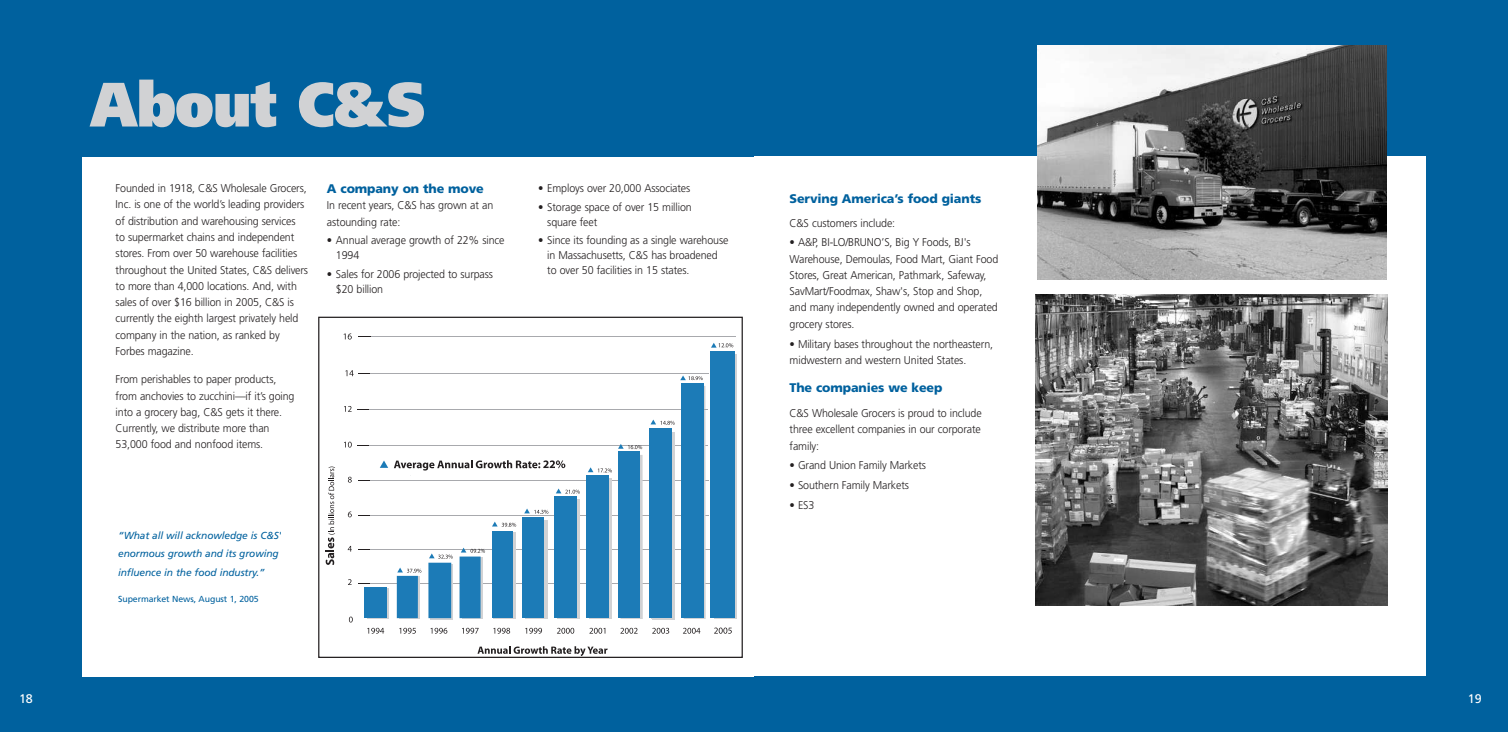
<style>
.page{position:relative;width:1508px;height:732px;background:#fff}
.page>*{position:absolute;margin:0;border:0;box-sizing:border-box;transform-origin:0 0}
.t1{font:900 62.5px "Frutiger";letter-spacing:-.015em;color:#d1d2d4;scale:.9 1}
.t2{font:900 12.5px "Frutiger";letter-spacing:-.01em;color:#00619e}
.t3{font:12.5px "Frutiger";color:#fff}
.t4{font:300 11.25px/16.2px "Frutiger";letter-spacing:-.01em;color:#231f20;scale:.95 1}
.t5{font:italic 10.12px/18.8px "Frutiger";letter-spacing:-.01em;color:#00619e}
.t6{font:8.75px "Frutiger";letter-spacing:-.01em;color:#00619e}
</style>
<div class="page">
<div style="left:0;top:0;width:754px;height:731px;background:#00619e"></div>
<div style="left:82px;top:156px;width:672px;height:520px;background:#fff"></div>
<div style="left:318px;top:316px;width:425px;height:341px;border:1px solid #231f20"></div>
<hr style="left:358px;top:444px;width:350px;height:1px;background:#a8a9ad">
<hr style="left:359px;top:514px;width:349px;height:1px;background:#a8a9ad">
<hr style="left:358px;top:549px;width:351px;height:1px;background:#a8a9ad">
<hr style="left:358px;top:583px;width:351px;height:1px;background:#a8a9ad">
<hr style="left:359px;top:480px;width:350px;height:1px;background:#a8a9ad">
<svg style="left:358px;top:480px;width:12px;height:1px"></svg>
<svg style="left:358px;top:549px;width:12px;height:1px"></svg>
<svg style="left:358px;top:583px;width:12px;height:1px"></svg>
<div style="left:367px;top:588px;width:22px;height:30px;background:#d1d2d4"></div>
<div style="left:399px;top:576px;width:21px;height:42px;background:#d1d2d4"></div>
<div style="left:430px;top:563px;width:23px;height:55px;background:#acc0ce"></div>
<div style="left:462px;top:557px;width:20px;height:61px;background:#679fc3"></div>
<div style="left:493px;top:532px;width:23px;height:86px;background:linear-gradient(to bottom,#d1d2d4,#d1d2d4)"></div>
<div style="left:525px;top:520px;width:22px;height:98px;background:#d1d2d4"></div>
<div style="left:557px;top:499px;width:22px;height:119px;background:linear-gradient(to bottom,#d1d2d4,#d1d2d4)"></div>
<div style="left:589px;top:478px;width:22px;height:140px;background:#d1d2d4"></div>
<div style="left:620px;top:454px;width:23px;height:164px;background:#d1d2d4"></div>
<div style="left:652px;top:432px;width:22px;height:186px;background:#d1d2d4"></div>
<div style="left:683px;top:385px;width:22px;height:233px;background:#1c7bb7"></div>
<svg style="left:367px;top:627px;width:17px;height:6px"></svg>
<svg style="left:399px;top:627px;width:17px;height:6px"></svg>
<svg style="left:430px;top:627px;width:17px;height:6px"></svg>
<svg style="left:462px;top:627px;width:16px;height:6px"></svg>
<svg style="left:493px;top:627px;width:17px;height:6px"></svg>
<svg style="left:525px;top:627px;width:17px;height:6px"></svg>
<svg style="left:557px;top:627px;width:17px;height:6px"></svg>
<svg style="left:589px;top:627px;width:16px;height:6px"></svg>
<svg style="left:620px;top:627px;width:17px;height:6px"></svg>
<svg style="left:652px;top:627px;width:17px;height:6px"></svg>
<svg style="left:683px;top:627px;width:17px;height:6px"></svg>
<svg style="left:477px;top:646px;width:130px;height:9px"></svg>
<svg style="left:344px;top:406px;width:7px;height:5px"></svg>
<svg style="left:344px;top:441px;width:25px;height:6px"></svg>
<svg style="left:348px;top:476px;width:4px;height:6px"></svg>
<svg style="left:348px;top:511px;width:4px;height:6px"></svg>
<svg style="left:348px;top:545px;width:4px;height:6px"></svg>
<svg style="left:349px;top:616px;width:4px;height:6px"></svg>
<svg style="left:325px;top:466px;width:10px;height:98px"></svg>
<svg style="left:429px;top:553px;width:24px;height:5px"></svg>
<svg style="left:461px;top:547px;width:24px;height:5px"></svg>
<svg style="left:492px;top:521px;width:24px;height:5px"></svg>
<svg style="left:524px;top:508px;width:24px;height:6px"></svg>
<svg style="left:556px;top:488px;width:24px;height:5px"></svg>
<svg style="left:588px;top:467px;width:24px;height:5px"></svg>
<svg style="left:680px;top:375px;width:23px;height:5px"></svg>
<svg style="left:650px;top:419px;width:24px;height:6px"></svg>
<svg style="left:397px;top:567px;width:24px;height:5px"></svg>
<svg style="left:380px;top:460px;width:8px;height:7px"></svg>
<hr style="left:359px;top:373px;width:350px;height:1px;background:#a8a9ad">
<hr style="left:359px;top:336px;width:377px;height:1px;background:#a8a9ad">
<svg style="left:358px;top:336px;width:13px;height:1px"></svg>
<hr style="left:359px;top:408px;width:349px;height:1px;background:#a8a9ad">
<svg style="left:344px;top:333px;width:8px;height:6px"></svg>
<svg style="left:345px;top:370px;width:25px;height:6px"></svg>
<div style="left:714px;top:354px;width:22px;height:264px;background:#1c7bb7"></div>
<svg style="left:714px;top:627px;width:18px;height:6px"></svg>
<svg style="left:711px;top:343px;width:22px;height:4px"></svg>
<svg style="left:394px;top:460px;width:171px;height:11px"></svg>
<div style="left:364px;top:587px;width:23px;height:31px;background:#1c7bb7"></div>
<div style="left:397px;top:575px;width:21px;height:43px;background:#1c7bb7"></div>
<div style="left:428px;top:562px;width:23px;height:56px;background:#1c7bb7"></div>
<div style="left:459px;top:556px;width:21px;height:62px;background:#1c7bb7"></div>
<div style="left:492px;top:531px;width:20px;height:86px;background:#1c7bb7"></div>
<div style="left:523px;top:517px;width:21px;height:100px;background:#1c7bb7"></div>
<div style="left:554px;top:496px;width:22px;height:122px;background:#1c7bb7"></div>
<div style="left:587px;top:475px;width:22px;height:142px;background:#1c7bb7"></div>
<div style="left:618px;top:451px;width:22px;height:166px;background:#1c7bb7"></div>
<div style="left:649px;top:428px;width:23px;height:189px;background:#1c7bb7"></div>
<div style="left:681px;top:383px;width:22px;height:234px;background:#1c7bb7"></div>
<div style="left:710px;top:351px;width:24px;height:266px;background:#1c7bb7"></div>
<svg style="left:618px;top:444px;width:24px;height:5px"></svg>
<div style="left:754px;top:0;width:754px;height:731px;background:#00619e"></div>
<div style="left:754px;top:156px;width:671px;height:520px;background:#fff"></div>
<img style="left:1037px;top:45px;width:349px;height:235px">
<img style="left:1036px;top:294px;width:351px;height:310px">
<p class="t3" style="left:19px;top:693px;width:15px">18</p>
<h1 class="t1" style="left:90px;top:80px;width:374px">About C&amp;S</h1>
<p class="t4" style="left:116px;top:181px;width:204px">Founded in 1918, C&amp;S Wholesale Grocers, Inc. is one of the world’s leading providers of distribution and warehousing services<br>to supermarket chains and independent stores. From over 50 warehouse facilities throughout the United States, C&amp;S delivers to more than 4,000 locations. And, with sales of over $16 billion in 2005, C&amp;S is currently the eighth largest privately held company in the nation, as ranked by Forbes magazine.</p>
<p class="t4" style="left:116px;top:372px;width:190px">From perishables to paper products, from anchovies to zucchini—if it’s going into a grocery bag, C&amp;S gets it there.<br>Currently, we distribute more than 53,000 food and nonfood items.</p>
<p class="t2" style="left:327px;top:184px;width:158px">A company on the move</p>
<p class="t4" style="left:327px;top:198px;width:177px">In recent years, C&amp;S has grown at an astounding rate:</p>
<p class="t4" style="left:336px;top:234px;width:179px;line-height:15px;text-indent:-9px">• Annual average growth of 22% since<br>1994</p>
<p class="t4" style="left:336px;top:267px;width:167px;line-height:15px;text-indent:-9px">• Sales for 2006 projected to surpass $20 billion</p>
<p class="t5" style="left:118px;top:526px;width:165px">“What all will acknowledge is C&amp;S' enormous growth and its growing influence in the food industry.”</p>
<p class="t6" style="left:118px;top:594px;width:142px">Supermarket News, August 1, 2005</p>
<p class="t4" style="left:538px;top:181px;width:161px">• Employs over 20,000 Associates</p>
<p class="t4" style="left:547px;top:200px;width:154px;line-height:15px;text-indent:-9px">• Storage space of over 15 million square feet</p>
<p class="t4" style="left:547px;top:234px;width:192px;line-height:15px;text-indent:-9px">• Since its founding as a single warehouse in Massachusetts, C&amp;S has broadened to over 50 facilities in 15 states.</p>
<p class="t2" style="left:789px;top:193px;width:193px">Serving America’s food giants</p>
<p class="t4" style="left:789px;top:215px;width:113px">C&amp;S customers include:</p>
<p class="t4" style="left:789px;top:235px;width:221px">• A&amp;P, BI-LO/BRUNO’S, Big Y Foods, BJ's Warehouse, Demoulas, Food Mart, Giant Food Stores, Great American, Pathmark, Safeway, SavMart/Foodmax, Shaw's, Stop and Shop, and many independently owned and operated grocery stores.</p>
<p class="t4" style="left:789px;top:336px;width:216px">• Military bases throughout the northeastern, midwestern and western United States.</p>
<p class="t2" style="left:789px;top:383px;width:154px">The companies we keep</p>
<p class="t4" style="left:789px;top:405px;width:204px;text-align:justify">C&amp;S Wholesale Grocers is proud to include three excellent companies in our corporate family:</p>
<p class="t4" style="left:789px;top:458px;width:145px">• Grand Union Family Markets</p>
<p class="t4" style="left:789px;top:478px;width:127px">• Southern Family Markets</p>
<p class="t4" style="left:789px;top:498px;width:28px">• ES3</p>
<p class="t3" style="left:1467px;top:693px;width:15px">19</p>
</div>
